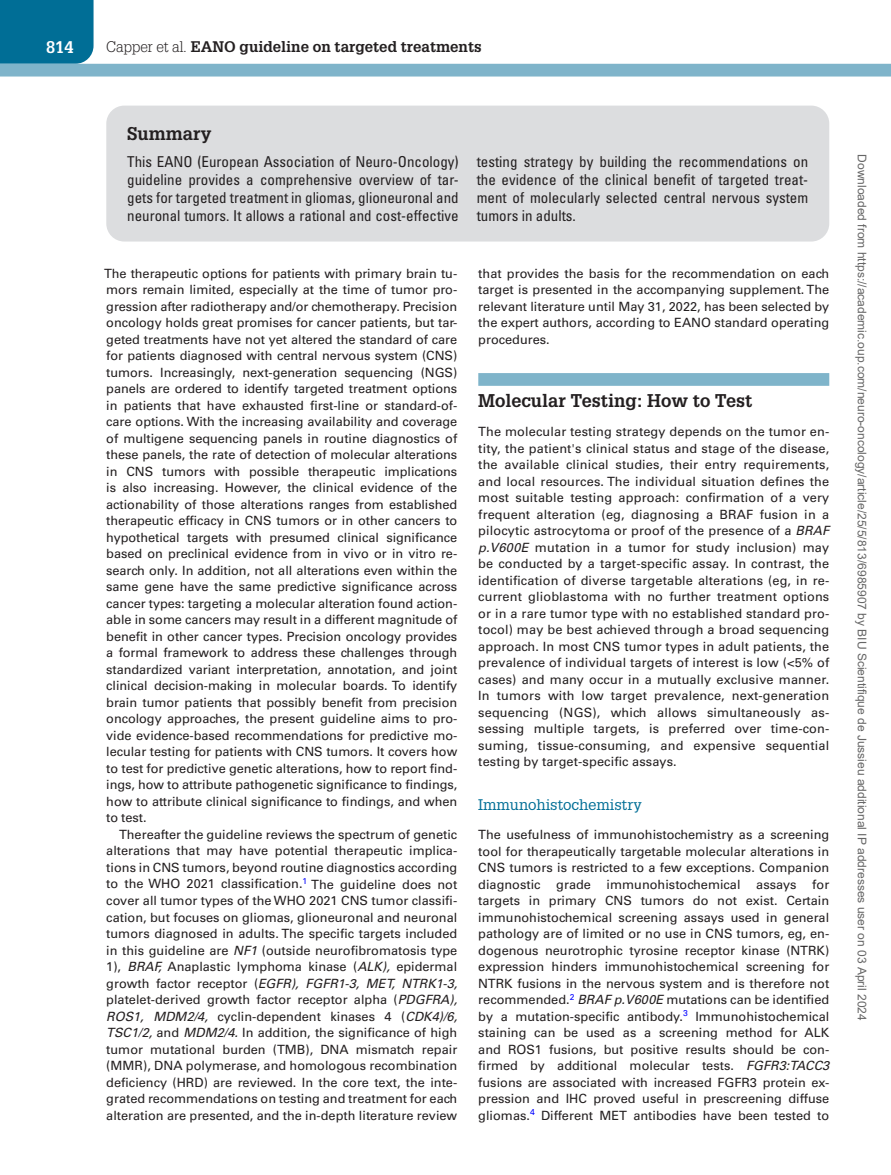
<style>
.page{position:relative;width:891px;height:1175px;background:#fff}
.page>*{position:absolute;margin:0;border:0;box-sizing:border-box;transform-origin:0 0}
.t1{font:700 18px "Glypha LT Std";color:#231f20}
.t2{font:700 16.5px "Glypha LT Std";color:#fff}
.t3{font:condensed 15px/18px "Univers LT Std";color:#231f20;text-align:justify}
.t4{font:700 15px "Glypha LT Std";color:#231f20}
.t5{font:15px "Glypha LT Std";color:#006e96}
.t6{font:12.75px/16.5px "Univers LT Std";color:#231f20;text-align:justify}
.t7{font:12px "Arial";color:#666}
.s1{font-weight:300}
.s2{font-style:italic}
</style>
<div class="page">
<div style="left:0;top:0;width:94px;height:64px;background:#006e96"></div>
<div style="left:478px;top:373px;width:351px;height:13px;background:#7fb4ca"></div>
<div style="left:0;top:64px;width:891px;height:12px;background:#7fb4ca"></div>
<div style="left:106px;top:106px;width:723px;height:135px;background:#dcdddf;border-radius:18px"></div>
<p class="t2" style="left:46px;top:37px;width:29px">814</p>
<p class="t4" style="left:106px;top:37px;width:377px"><span class="s1">Capper et al.</span> EANO guideline on targeted treatments</p>
<h1 class="t1" style="left:127px;top:122px;width:86px">Summary</h1>
<p class="t3" style="left:127px;top:152px;width:333px">This EANO (European Association of Neuro-Oncology) guideline provides a comprehensive overview of tar&shy;gets for targeted treatment in gliomas, glioneuronal and neuronal tumors. It allows a rational and cost-effective</p>
<p class="t3" style="left:477px;top:152px;width:333px">testing strategy by building the recommendations on the evidence of the clinical benefit of targeted treat&shy;ment of molecularly selected central nervous system tumors in adults.</p>
<p class="t7" style="left:866px;top:154px;width:867px;rotate:90deg">Downloaded from https://academic.oup.com/neuro-oncology/article/25/5/813/6985907 by BIU Scientifique de Jussieu additional IP addresses user on 03 April 2024</p>
<p class="t6" style="left:104px;top:265px;width:355px">The therapeutic options for patients with primary brain tu&shy;mors remain limited, especially at the time of tumor pro&shy;gression after radiotherapy and/or chemotherapy. Precision oncology holds great promises for cancer patients, but tar&shy;geted treatments have not yet altered the standard of care for patients diagnosed with central nervous system (CNS) tumors. Increasingly, next-generation sequencing (NGS) panels are ordered to identify targeted treatment options in patients that have exhausted first-line or standard-of&shy;care options. With the increasing availability and coverage of multigene sequencing panels in routine diagnostics of these panels, the rate of detection of molecular alterations in CNS tumors with possible therapeutic implications is also increasing. However, the clinical evidence of the actionability of those alterations ranges from established therapeutic efficacy in CNS tumors or in other cancers to hypothetical targets with presumed clinical significance based on preclinical evidence from in vivo or in vitro re&shy;search only. In addition, not all alterations even within the same gene have the same predictive significance across cancer types: targeting a molecular alteration found action&shy;able in some cancers may result in a different magnitude of benefit in other cancer types. Precision oncology provides a formal framework to address these challenges through standardized variant interpretation, annotation, and joint clinical decision-making in molecular boards. To identify brain tumor patients that possibly benefit from precision oncology approaches, the present guideline aims to pro&shy;vide evidence-based recommendations for predictive mo&shy;lecular testing for patients with CNS tumors. It covers how to test for predictive genetic alterations, how to report find&shy;ings, how to attribute pathogenetic significance to findings, how to attribute clinical significance to findings, and when to test.</p>
<p class="t6" style="left:106px;top:826px;width:353px;text-indent:13px">Thereafter the guideline reviews the spectrum of genetic alterations that may have potential therapeutic implica&shy;tions in CNS tumors, beyond routine diagnostics according to the WHO 2021 classification.<sup>1</sup> The guideline does not cover all tumor types of the WHO 2021 CNS tumor classifi&shy;cation, but focuses on gliomas, glioneuronal and neuronal tumors diagnosed in adults. The specific targets included in this guideline are <span class="s2">NF1</span> (outside neurofibromatosis type 1), <span class="s2">BRAF,</span> Anaplastic lymphoma kinase (<span class="s2">ALK),</span> epidermal growth factor receptor (<span class="s2">EGFR), FGFR1-3, MET, NTRK1-3, </span>platelet-derived growth factor receptor alpha (<span class="s2">PDGFRA), ROS1, MDM2/4,</span> cyclin-dependent kinases 4 (<span class="s2">CDK4)/6, TSC1/2,</span> and <span class="s2">MDM2/4.</span> In addition, the significance of high tumor mutational burden (TMB), DNA mismatch repair (MMR), DNA polymerase, and homologous recombination deficiency (HRD) are reviewed. In the core text, the inte&shy;grated recommendations on testing and treatment for each alteration are presented, and the in-depth literature review</p>
<p class="t6" style="left:478px;top:265px;width:353px">that provides the basis for the recommendation on each target is presented in the accompanying supplement. The relevant literature until May 31, 2022, has been selected by the expert authors, according to EANO standard operating procedures.</p>
<h1 class="t1" style="left:478px;top:389px;width:276px">Molecular Testing: How to Test</h1>
<p class="t6" style="left:478px;top:423px;width:353px">The molecular testing strategy depends on the tumor en&shy;tity, the patient's clinical status and stage of the disease, the available clinical studies, their entry requirements, and local resources. The individual situation defines the most suitable testing approach: confirmation of a very frequent alteration (eg, diagnosing a BRAF fusion in a pilocytic astrocytoma or proof of the presence of a <span class="s2">BRAF p.V600E</span> mutation in a tumor for study inclusion) may be conducted by a target-specific assay. In contrast, the identification of diverse targetable alterations (eg, in re&shy;current glioblastoma with no further treatment options or in a rare tumor type with no established standard pro&shy;tocol) may be best achieved through a broad sequencing approach. In most CNS tumor types in adult patients, the prevalence of individual targets of interest is low (&lt;5% of cases) and many occur in a mutually exclusive manner.<br>In tumors with low target prevalence, next-generation sequencing (NGS), which allows simultaneously as&shy;sessing multiple targets, is preferred over time-con&shy;suming, tissue-consuming, and expensive sequential testing by target-specific assays.</p>
<p class="t5" style="left:478px;top:795px;width:165px">Immunohistochemistry</p>
<p class="t6" style="left:478px;top:826px;width:353px">The usefulness of immunohistochemistry as a screening tool for therapeutically targetable molecular alterations in CNS tumors is restricted to a few exceptions. Companion diagnostic grade immunohistochemical assays for targets in primary CNS tumors do not exist. Certain immunohistochemical screening assays used in general pathology are of limited or no use in CNS tumors, eg, en&shy;dogenous neurotrophic tyrosine receptor kinase (NTRK) expression hinders immunohistochemical screening for NTRK fusions in the nervous system and is therefore not recommended.<sup>2</sup> <span class="s2">BRAF p.V600E</span> mutations can be identified by a mutation-specific antibody.<sup>3</sup> Immunohistochemical staining can be used as a screening method for ALK and ROS1 fusions, but positive results should be con&shy;firmed by additional molecular tests. <span class="s2">FGFR3:TACC3 </span>fusions are associated with increased FGFR3 protein ex&shy;pression and IHC proved useful in prescreening diffuse gliomas.<sup>4</sup> Different MET antibodies have been tested to</p>
</div>
